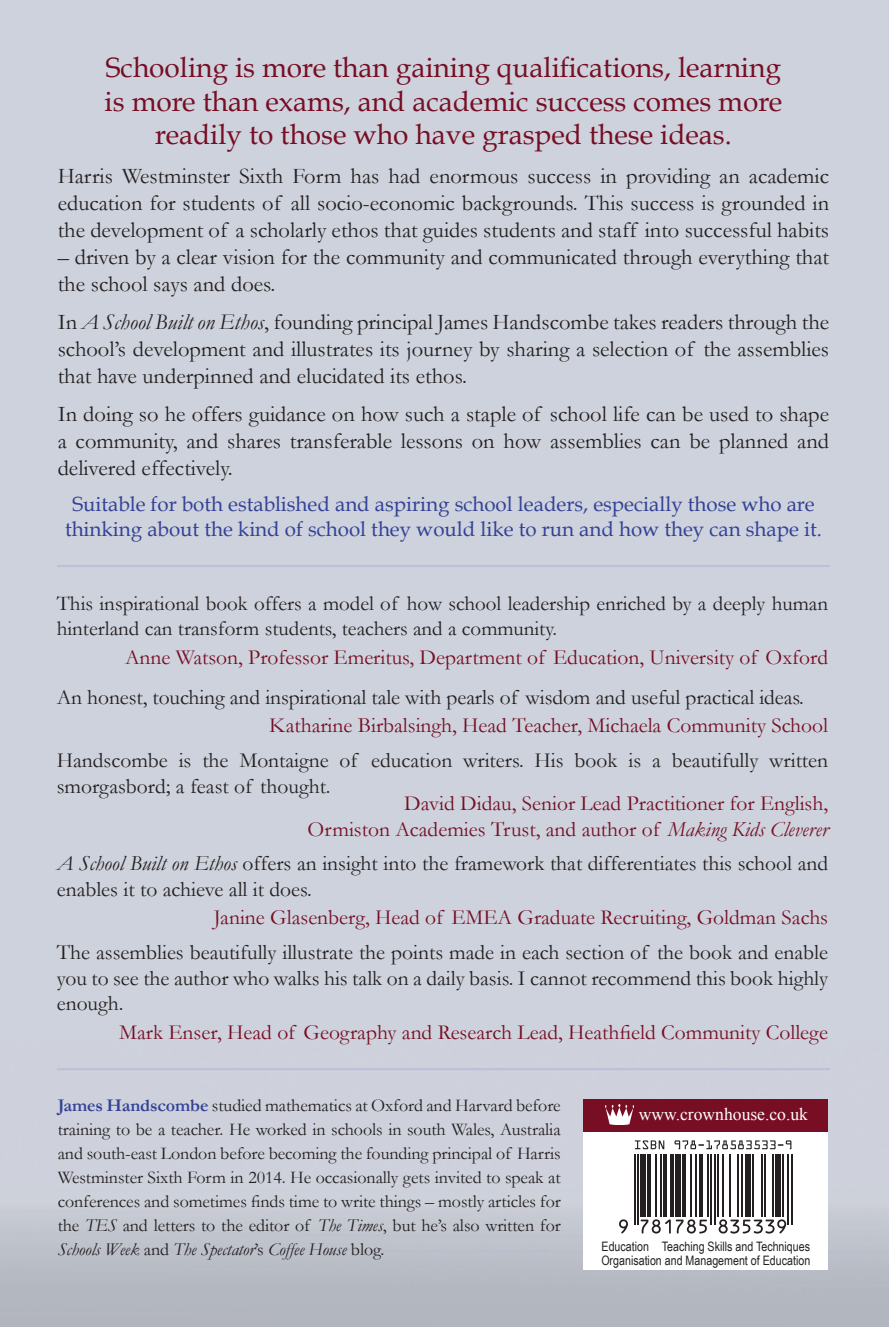
<style>
.page{position:relative;width:889px;height:1327px;background:#fff}
.page>*{position:absolute;margin:0;border:0;box-sizing:border-box;transform-origin:0 0}
.t1{font:28px/33.6px "Book Antiqua";color:#770e24;text-align:center}
.t2{font:22.4px/27px "Garamond";color:#231f20;text-align:justify}
.t3{font:21.6px/25.8px "Garamond";color:#231f20}
.t4{font:21.6px/25.8px "Garamond";color:#770e24;text-align:right}
.t5{font:21px/25.2px "Garamond";color:#231f20}
.t6{font:20.4px/24.6px "Book Antiqua";color:#334297;text-align:center}
.t7{font:18px/24px "Garamond";letter-spacing:-.005em;color:#231f20;text-align:justify}
.t8{font:17.6px "Times New Roman";color:#fff}
.t9{font:13px/14px "Arial Narrow";color:#231f20}
.s1{font-style:italic}
.s2{font-weight:700;color:#334297}
</style>
<div class="page">
<div style="left:583px;top:1099px;width:245px;height:32px;background:#770e24"></div>
<svg style="left:634px;top:1140px;width:30px;height:9px"></svg>
<svg style="left:674px;top:1140px;width:117px;height:9px"></svg>
<svg style="left:619px;top:1219px;width:9px;height:14px"></svg>
<hr style="left:633px;top:1154px;width:2px;height:71px;background:#231f20">
<hr style="left:637px;top:1154px;width:1px;height:71px;background:#231f20">
<div style="left:640px;top:1154px;width:5px;height:63px;background:#231f20"></div>
<hr style="left:647px;top:1154px;width:3px;height:63px;background:#231f20">
<hr style="left:655px;top:1154px;width:2px;height:63px;background:#231f20">
<hr style="left:660px;top:1154px;width:2px;height:63px;background:#231f20">
<hr style="left:663px;top:1154px;width:4px;height:63px;background:#231f20">
<hr style="left:670px;top:1154px;width:3px;height:63px;background:#231f20">
<div style="left:675px;top:1154px;width:5px;height:63px;background:#231f20"></div>
<hr style="left:682px;top:1154px;width:3px;height:63px;background:#231f20">
<hr style="left:690px;top:1154px;width:2px;height:63px;background:#231f20">
<hr style="left:695px;top:1154px;width:2px;height:63px;background:#231f20">
<svg style="left:640px;top:1219px;width:67px;height:14px"></svg>
<hr style="left:699px;top:1154px;width:3px;height:63px;background:#231f20">
<hr style="left:707px;top:1154px;width:2px;height:63px;background:#231f20">
<hr style="left:710px;top:1154px;width:2px;height:71px;background:#231f20">
<hr style="left:714px;top:1154px;width:1px;height:71px;background:#231f20">
<hr style="left:717px;top:1154px;width:1px;height:63px;background:#231f20">
<hr style="left:722px;top:1154px;width:1px;height:63px;background:#231f20">
<hr style="left:729px;top:1154px;width:1px;height:63px;background:#231f20">
<hr style="left:737px;top:1154px;width:2px;height:63px;background:#231f20">
<hr style="left:740px;top:1154px;width:2px;height:63px;background:#231f20">
<div style="left:745px;top:1154px;width:5px;height:63px;background:#231f20"></div>
<hr style="left:752px;top:1154px;width:2px;height:63px;background:#231f20">
<hr style="left:760px;top:1154px;width:2px;height:63px;background:#231f20">
<hr style="left:764px;top:1154px;width:1px;height:63px;background:#231f20">
<hr style="left:772px;top:1154px;width:2px;height:63px;background:#231f20">
<svg style="left:718px;top:1219px;width:68px;height:14px"></svg>
<div style="left:775px;top:1154px;width:5px;height:63px;background:#231f20"></div>
<hr style="left:782px;top:1154px;width:2px;height:63px;background:#231f20">
<hr style="left:787px;top:1154px;width:2px;height:71px;background:#231f20">
<hr style="left:791px;top:1154px;width:1px;height:71px;background:#231f20">
<img style="left:605px;top:1104px;width:29px;height:20px">
<hr style="left:58px;top:565px;width:771px;height:2px;background:#bebddc">
<hr style="left:58px;top:1068px;width:771px;height:2px;background:#bebddc">
<p class="t1" style="left:105px;top:51px;width:679px">Schooling is more than gaining qualifications, learning is more than exams, and academic success comes more readily to those who have grasped these ideas.</p>
<p class="t2" style="left:58px;top:162px;width:773px">Harris Westminster Sixth Form has had enormous success in providing an academic education for students of all socio-economic backgrounds. This success is grounded in the development of a scholarly ethos that guides students and staff into successful habits</p>
<p class="t2" style="left:58px;top:243px;width:773px">– driven by a clear vision for the community and communicated through everything that the school says and does.</p>
<p class="t2" style="left:58px;top:308px;width:773px">In <span class="s1">A School Built on Ethos</span>, founding principal James Handscombe takes readers through the school’s development and illustrates its journey by sharing a selection of the assemblies that have underpinned and elucidated its ethos.</p>
<p class="t2" style="left:58px;top:400px;width:772px">In doing so he offers guidance on how such a staple of school life can be used to shape a community, and shares transferable lessons on how assemblies can be planned and delivered effectively.</p>
<p class="t6" style="left:65px;top:492px;width:758px">Suitable for both established and aspiring school leaders, especially those who are thinking about the kind of school they would like to run and how they can shape it.</p>
<p class="t5" style="left:57px;top:590px;width:773px">This inspirational book offers a model of how school leadership enriched by a deeply human hinterland can transform students, teachers and a community.</p>
<p class="t4" style="left:125px;top:644px;width:704px">Anne Watson, Professor Emeritus, Department of Education, University of Oxford</p>
<p class="t3" style="left:57px;top:684px;width:748px">An honest, touching and inspirational tale with pearls of wisdom and useful practical ideas.</p>
<p class="t4" style="left:269px;top:712px;width:560px">Katharine Birbalsingh, Head Teacher, Michaela Community School</p>
<p class="t3" style="left:57px;top:747px;width:773px">Handscombe is the Montaigne of education writers. His book is a beautifully written smorgasbord; a feast of thought.</p>
<p class="t4" style="left:307px;top:790px;width:522px">David Didau, Senior Lead Practitioner for English,<br>Ormiston Academies Trust, and author of <span class="s1">Making Kids Cleverer</span></p>
<p class="t3" style="left:57px;top:850px;width:772px"><span class="s1">A School Built on Ethos</span> offers an insight into the framework that differentiates this school and enables it to achieve all it does.</p>
<p class="t4" style="left:214px;top:904px;width:616px">Janine Glasenberg, Head of EMEA Graduate Recruiting, Goldman Sachs</p>
<p class="t3" style="left:57px;top:939px;width:773px;text-align:justify">The assemblies beautifully illustrate the points made in each section of the book and enable you to see the author who walks his talk on a daily basis. I cannot recommend this book highly enough.</p>
<p class="t4" style="left:119px;top:1019px;width:710px">Mark Enser, Head of Geography and Research Lead, Heathfield Community College</p>
<p class="t7" style="left:58px;top:1093px;width:504px"><span class="s2">James Handscombe</span> studied mathematics at Oxford and Harvard before training to be a teacher. He worked in schools in south Wales, Australia and south-east London before becoming the founding principal of Harris Westminster Sixth Form in 2014. He occasionally gets invited to speak at conferences and sometimes finds time to write things – mostly articles for the <span class="s1">TES</span> and letters to the editor of <span class="s1">The Times</span>, but he’s also written for <span class="s1">Schools Week</span> and <span class="s1">The Spectator</span>’s <span class="s1">Coffee House</span> blog.</p>
<p class="t8" style="left:639px;top:1102px;width:171px">www.crownhouse.co.uk</p>
<p class="t9" style="left:601px;top:1239px;width:210px">Education Teaching Skills and Techniques<br>Organisation and Management of Education</p>
</div>
